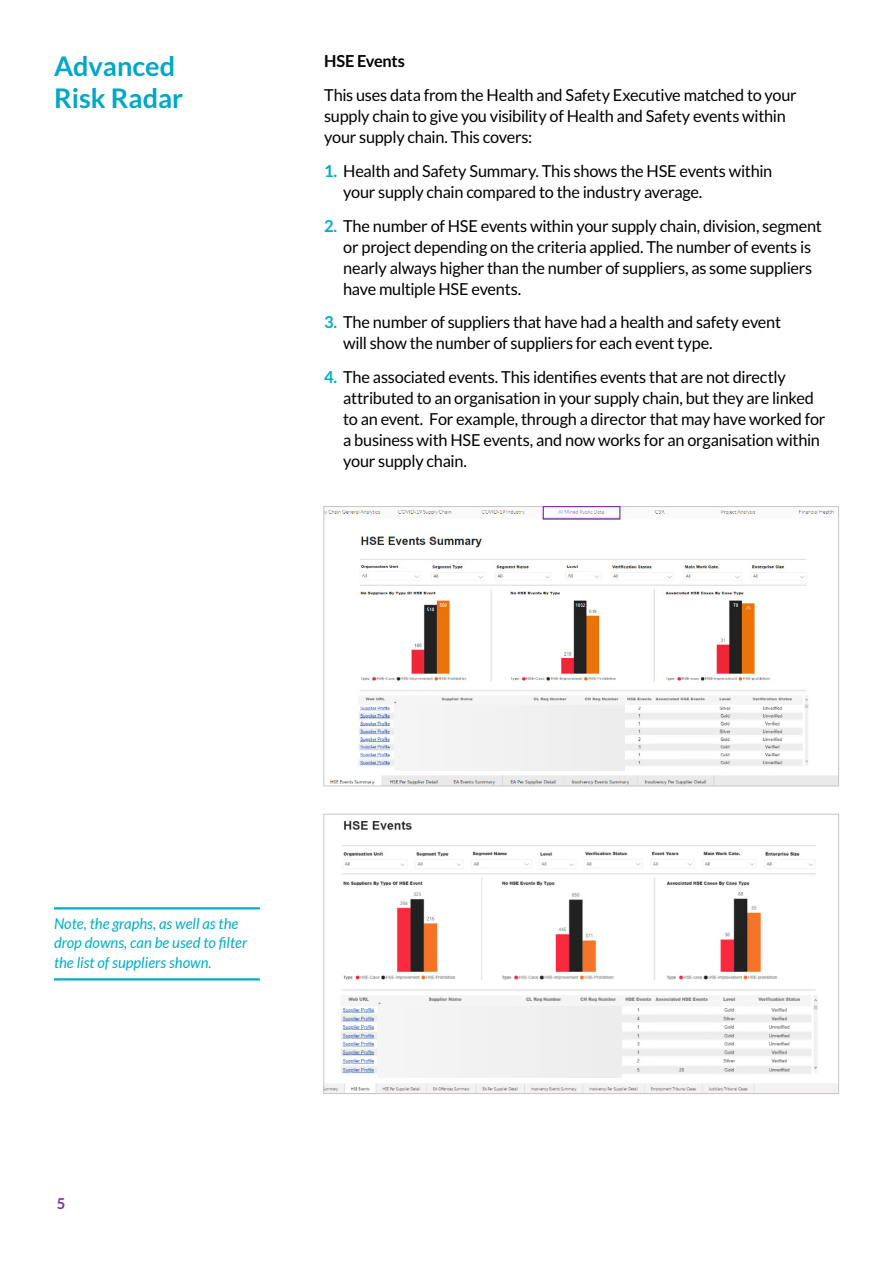
<style>
.page{position:relative;width:893px;height:1263px;background:#fff}
.page>*{position:absolute;margin:0;border:0;box-sizing:border-box;transform-origin:0 0}
.t1{font:700 27px/32.4px "Lato";color:#00a7c7}
.t2{font:16.5px/21px "Lato";letter-spacing:-.02em;color:#000}
.t3{font:700 16.5px "Lato";letter-spacing:-.01em;color:#000}
.t4{font:italic 15px/19.5px "Lato";color:#00aec7}
.t5{font:700 15px "Lato";color:#8031a7}
.s1{font-weight:700;color:#00aec7}
</style>
<div class="page">
<img style="left:326px;top:508px;width:511px;height:276px">
<div style="left:324px;top:506px;width:515px;height:280px;border:1px solid #c6c6c6"></div>
<img style="left:326px;top:821px;width:511px;height:271px">
<div style="left:324px;top:814px;width:515px;height:280px;border:1px solid #c6c6c6"></div>
<hr style="left:54px;top:978px;width:206px;height:2px;background:#00aec7">
<hr style="left:54px;top:907px;width:206px;height:2px;background:#00aec7">
<div style="left:543px;top:506px;width:77px;height:14px;border:1px solid #8031a7"></div>
<div style="left:394px;top:705px;width:230px;height:66px;background:#f1f1f1"></div>
<div style="left:378px;top:1007px;width:244px;height:71px;background:#f1f1f1"></div>
<h1 class="t1" style="left:54px;top:49px;width:131px">Advanced<br>Risk Radar</h1>
<p class="t3" style="left:324px;top:52px;width:82px">HSE Events</p>
<p class="t2" style="left:324px;top:84px;width:474px">This uses data from the Health and Safety Executive matched to your supply chain to give you visibility of Health and Safety events within your supply chain. This covers:</p>
<p class="t2" style="left:343px;top:160px;width:431px;text-indent:-19px"><span class="s1">1.</span> Health and Safety Summary. This shows the HSE events within your supply chain compared to the industry average.</p>
<p class="t2" style="left:343px;top:215px;width:480px;text-indent:-19px"><span class="s1">2.</span> The number of HSE events within your supply chain, division, segment or project depending on the criteria applied. The number of events is nearly always higher than the number of suppliers, as some suppliers have multiple HSE events.</p>
<p class="t2" style="left:343px;top:312px;width:439px;text-indent:-19px"><span class="s1">3.</span> The number of suppliers that have had a health and safety event will show the number of suppliers for each event type.</p>
<p class="t2" style="left:343px;top:366px;width:484px;text-indent:-19px"><span class="s1">4.</span> The associated events. This identifies events that are not directly attributed to an organisation in your supply chain, but they are linked to an event. For example, through a director that may have worked for a business with HSE events, and now works for an organisation within your supply chain.</p>
<p class="t4" style="left:54px;top:914px;width:195px">Note, the graphs, as well as the drop downs, can be used to filter the list of suppliers shown.</p>
<p class="t5" style="left:57px;top:1195px;width:10px">5</p>
</div>
